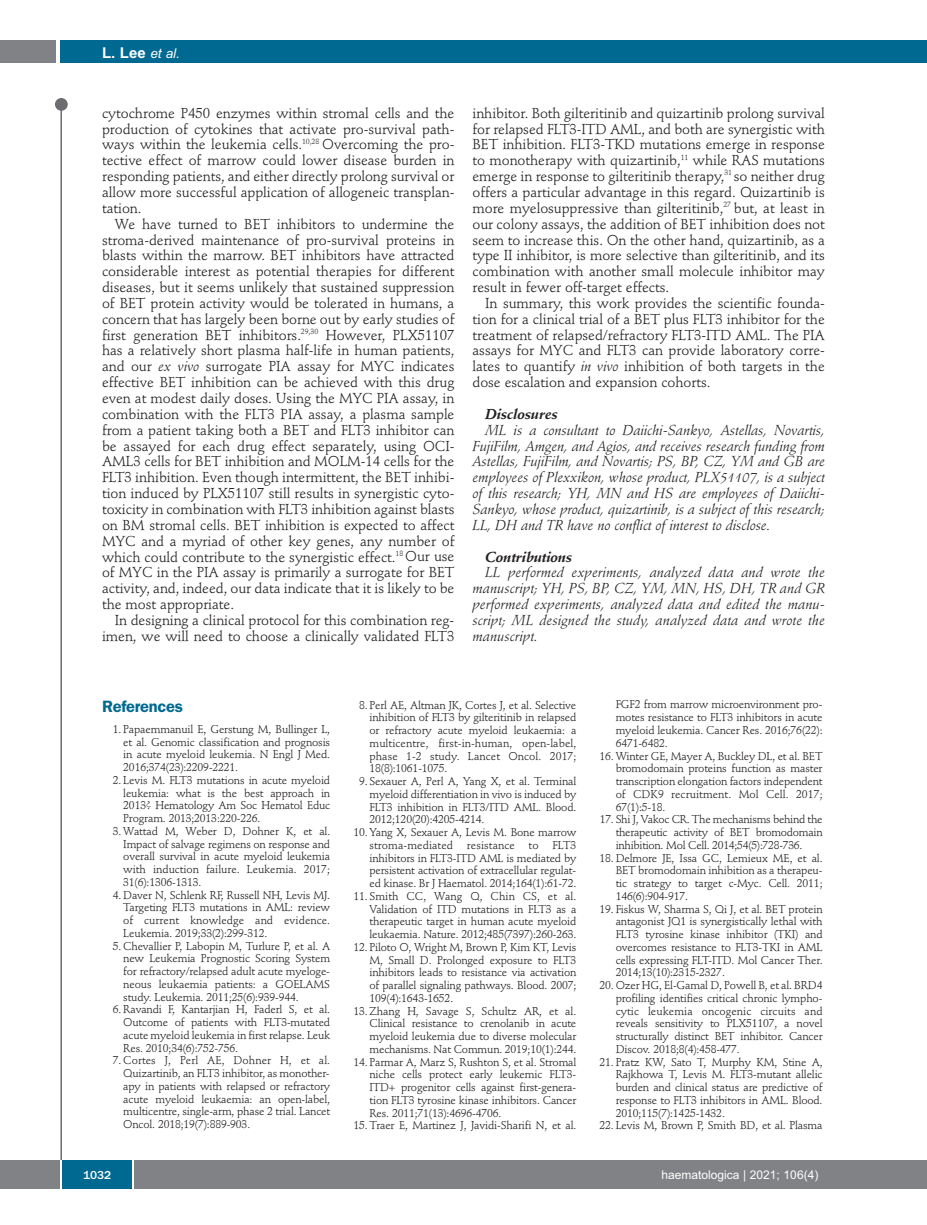
<style>
.page{position:relative;width:927px;height:1225px;background:#fff}
.page>*{position:absolute;margin:0;border:0;box-sizing:border-box;transform-origin:0 0}
.t1{font:600 16.5px "Franklin Gothic";letter-spacing:-.015em;color:#006991}
.t2{font:700 15px "Arial";color:#fff}
.t3{font:14.25px/15.9px "Stempel Schneidler";letter-spacing:-.005em;color:#231f20;text-align:justify}
.t4{font:italic 14.25px/15.9px "Stempel Schneidler";color:#231f20;text-align:justify}
.t5{font:italic 700 14.25px "Stempel Schneidler";letter-spacing:-.005em;color:#231f20}
.t6{font:12px "Arial";color:#fff}
.t7{font:500 12px "Franklin Gothic";color:#fff}
.t8{font:11.25px/12.8px "Stempel Schneidler";letter-spacing:-.015em;color:#231f20;text-align:justify}
.s1{font-weight:400;font-style:italic;font-size:13.5px}
.s2{font-style:italic}
</style>
<div class="page">
<div style="left:911px;top:40px;width:16px;height:22px;background:#006991"></div>
<div style="left:910px;top:1160px;width:17px;height:28px;background:#808285"></div>
<div style="left:55px;top:98px;width:13px;height:13px;background:#6c6d70;border-radius:50%"></div>
<hr style="left:60px;top:101px;width:2px;height:1061px;background:#6c6d70">
<div style="left:60px;top:40px;width:852px;height:22px;background:#006991"></div>
<div style="left:0;top:40px;width:56px;height:22px;background:#808285"></div>
<div style="left:0;top:1160px;width:911px;height:28px;background:#808285"></div>
<div style="left:62px;top:1160px;width:71px;height:28px;background:#006991"></div>
<hr style="left:60px;top:1160px;width:2px;height:28px;background:#fff">
<svg style="left:133px;top:1160px;width:1px;height:28px"></svg>
<h2 class="t2" style="left:102px;top:44px;width:79px">L. Lee <span class="s1">et al.</span></h2>
<p class="t3" style="left:102px;top:106px;width:354px">cytochrome P450 enzymes within stromal cells and the production of cytokines that activate pro-survival path&shy;ways within the leukemia cells.<sup>10,28</sup> Overcoming the pro&shy;tective effect of marrow could lower disease burden in responding patients, and either directly prolong survival or allow more successful application of allogeneic transplan&shy;tation.</p>
<p class="t3" style="left:102px;top:217px;width:354px;text-indent:13px">We have turned to BET inhibitors to undermine the stroma-derived maintenance of pro-survival proteins in blasts within the marrow. BET inhibitors have attracted considerable interest as potential therapies for different diseases, but it seems unlikely that sustained suppression of BET protein activity would be tolerated in humans, a concern that has largely been borne out by early studies of first generation BET inhibitors.<sup>29,30</sup> However, PLX51107 has a relatively short plasma half-life in human patients, and our <span class="s2">ex vivo</span> surrogate PIA assay for MYC indicates effective BET inhibition can be achieved with this drug even at modest daily doses. Using the MYC PIA assay, in combination with the FLT3 PIA assay, a plasma sample from a patient taking both a BET and FLT3 inhibitor can be assayed for each drug effect separately, using OCI-AML3 cells for BET inhibition and MOLM-14 cells for the FLT3 inhibition. Even though intermittent, the BET inhibi&shy;tion induced by PLX51107 still results in synergistic cyto&shy;toxicity in combination with FLT3 inhibition against blasts on BM stromal cells. BET inhibition is expected to affect MYC and a myriad of other key genes, any number of which could contribute to the synergistic effect.<sup>18</sup> Our use of MYC in the PIA assay is primarily a surrogate for BET activity, and, indeed, our data indicate that it is likely to be the most appropriate.</p>
<p class="t3" style="left:102px;top:613px;width:354px;text-align:right">In designing a clinical protocol for this combination reg&shy;imen, we will need to choose a clinically validated FLT3</p>
<p class="t3" style="left:472px;top:106px;width:354px">inhibitor. Both gilteritinib and quizartinib prolong survival for relapsed FLT3-ITD AML, and both are synergistic with BET inhibition. FLT3-TKD mutations emerge in response to monotherapy with quizartinib,<sup>11</sup> while RAS mutations emerge in response to gilteritinib therapy,<sup>31</sup> so neither drug offers a particular advantage in this regard. Quizartinib is more myelosuppressive than gilteritinib,<sup>27</sup> but, at least in our colony assays, the addition of BET inhibition does not seem to increase this. On the other hand, quizartinib, as a type II inhibitor, is more selective than gilteritinib, and its combination with another small molecule inhibitor may result in fewer off-target effects.</p>
<p class="t3" style="left:472px;top:296px;width:354px;text-indent:13px">In summary, this work provides the scientific founda&shy;tion for a clinical trial of a BET plus FLT3 inhibitor for the treatment of relapsed/refractory FLT3-ITD AML. The PIA assays for MYC and FLT3 can provide laboratory corre&shy;lates to quantify <span class="s2">in vivo</span> inhibition of both targets in the dose escalation and expansion cohorts.</p>
<p class="t5" style="left:485px;top:408px;width:74px">Disclosures</p>
<p class="t4" style="left:472px;top:423px;width:354px;text-indent:13px">ML is a consultant to Daiichi-Sankyo, Astellas, Novartis, FujiFilm, Amgen, and Agios, and receives research funding from Astellas, FujiFilm, and Novartis; PS, BP, CZ, YM and GB are employees of Plexxikon, whose product, PLX51107, is a subject of this research; YH, MN and HS are employees of Daiichi-Sankyo, whose product, quizartinib, is a subject of this research; LL, DH and TR have no conflict of interest to disclose.</p>
<p class="t5" style="left:485px;top:551px;width:89px">Contributions</p>
<p class="t4" style="left:472px;top:566px;width:354px;text-indent:13px">LL performed experiments, analyzed data and wrote the manuscript; YH, PS, BP, CZ, YM, MN, HS, DH, TR and GR performed experiments, analyzed data and edited the manu&shy;script; ML designed the study, analyzed data and wrote the manuscript.</p>
<h1 class="t1" style="left:102px;top:700px;width:82px">References</h1>
<p class="t8" style="left:123px;top:723px;width:208px;text-indent:-10px">1. Papaemmanuil E, Gerstung M, Bullinger L, et al. Genomic classification and prognosis in acute myeloid leukemia. N Engl J Med.<br>2016;374(23):2209-2221.</p>
<p class="t8" style="left:123px;top:774px;width:208px;text-indent:-10px">2. Levis M. FLT3 mutations in acute myeloid leukemia: what is the best approach in 2013? Hematology Am Soc Hematol Educ Program. 2013;2013:220-226.</p>
<p class="t8" style="left:123px;top:825px;width:208px;text-indent:-10px">3. Wattad M, Weber D, Dohner K, et al.<br>Impact of salvage regimens on response and overall survival in acute myeloid leukemia with induction failure. Leukemia. 2017; 31(6):1306-1313.</p>
<p class="t8" style="left:123px;top:889px;width:208px;text-indent:-10px">4. Daver N, Schlenk RF, Russell NH, Levis MJ.<br>Targeting FLT3 mutations in AML: review of current knowledge and evidence.<br>Leukemia. 2019;33(2):299-312.</p>
<p class="t8" style="left:123px;top:940px;width:208px;text-indent:-10px">5. Chevallier P, Labopin M, Turlure P, et al. A new Leukemia Prognostic Scoring System for refractory/relapsed adult acute myeloge&shy;neous leukaemia patients: a GOELAMS study. Leukemia. 2011;25(6):939-944.</p>
<p class="t8" style="left:123px;top:1004px;width:208px;text-indent:-10px">6. Ravandi F, Kantarjian H, Faderl S, et al.<br>Outcome of patients with FLT3-mutated acute myeloid leukemia in first relapse. Leuk Res. 2010;34(6):752-756.</p>
<p class="t8" style="left:123px;top:1055px;width:208px;text-indent:-10px">7. Cortes J, Perl AE, Dohner H, et al.<br>Quizartinib, an FLT3 inhibitor, as monother&shy;apy in patients with relapsed or refractory acute myeloid leukaemia: an open-label, multicentre, single-arm, phase 2 trial. Lancet Oncol. 2018;19(7):889-903.</p>
<p class="t8" style="left:369px;top:699px;width:208px;text-indent:-10px">8. Perl AE, Altman JK, Cortes J, et al. Selective inhibition of FLT3 by gilteritinib in relapsed or refractory acute myeloid leukaemia: a multicentre, first-in-human, open-label, phase 1-2 study. Lancet Oncol. 2017; 18(8):1061-1075.</p>
<p class="t8" style="left:369px;top:776px;width:208px;text-indent:-10px">9. Sexauer A, Perl A, Yang X, et al. Terminal myeloid differentiation in vivo is induced by FLT3 inhibition in FLT3/ITD AML. Blood.<br>2012;120(20):4205-4214.</p>
<p class="t8" style="left:369px;top:827px;width:208px;text-indent:-16px">10. Yang X, Sexauer A, Levis M. Bone marrow stroma-mediated resistance to FLT3 inhibitors in FLT3-ITD AML is mediated by persistent activation of extracellular regulat&shy;ed kinase. Br J Haematol. 2014;164(1):61-72.</p>
<p class="t8" style="left:369px;top:890px;width:208px;text-indent:-16px">11. Smith CC, Wang Q, Chin CS, et al.<br>Validation of ITD mutations in FLT3 as a therapeutic target in human acute myeloid leukaemia. Nature. 2012;485(7397):260-263.</p>
<p class="t8" style="left:369px;top:941px;width:208px;text-indent:-16px">12. Piloto O, Wright M, Brown P, Kim KT, Levis M, Small D. Prolonged exposure to FLT3 inhibitors leads to resistance via activation of parallel signaling pathways. Blood. 2007; 109(4):1643-1652.</p>
<p class="t8" style="left:369px;top:1005px;width:208px;text-indent:-16px">13. Zhang H, Savage S, Schultz AR, et al.<br>Clinical resistance to crenolanib in acute myeloid leukemia due to diverse molecular mechanisms. Nat Commun. 2019;10(1):244.</p>
<p class="t8" style="left:369px;top:1056px;width:208px;text-indent:-16px">14. Parmar A, Marz S, Rushton S, et al. Stromal niche cells protect early leukemic FLT3- ITD+ progenitor cells against first-genera&shy;tion FLT3 tyrosine kinase inhibitors. Cancer Res. 2011;71(13):4696-4706.</p>
<p class="t8" style="left:353px;top:1120px;width:225px">15. Traer E, Martinez J, Javidi-Sharifi N, et al.</p>
<p class="t8" style="left:616px;top:699px;width:208px">FGF2 from marrow microenvironment pro&shy;motes resistance to FLT3 inhibitors in acute myeloid leukemia. Cancer Res. 2016;76(22):<br>6471-6482.</p>
<p class="t8" style="left:616px;top:750px;width:208px;text-indent:-16px">16. Winter GE, Mayer A, Buckley DL, et al. BET bromodomain proteins function as master transcription elongation factors independent of CDK9 recruitment. Mol Cell. 2017; 67(1):5-18.</p>
<p class="t8" style="left:616px;top:814px;width:208px;text-indent:-16px">17. Shi J, Vakoc CR. The mechanisms behind the therapeutic activity of BET bromodomain inhibition. Mol Cell. 2014;54(5):728-736.</p>
<p class="t8" style="left:616px;top:852px;width:208px;text-indent:-16px">18. Delmore JE, Issa GC, Lemieux ME, et al.<br>BET bromodomain inhibition as a therapeu&shy;tic strategy to target c-Myc. Cell. 2011; 146(6):904-917.</p>
<p class="t8" style="left:616px;top:903px;width:208px;text-indent:-16px">19. Fiskus W, Sharma S, Qi J, et al. BET protein antagonist JQ1 is synergistically lethal with FLT3 tyrosine kinase inhibitor (TKI) and overcomes resistance to FLT3-TKI in AML cells expressing FLT-ITD. Mol Cancer Ther.<br>2014;13(10):2315-2327.</p>
<p class="t8" style="left:616px;top:980px;width:208px;text-indent:-16px">20. Ozer HG, El-Gamal D, Powell B, et al. BRD4 profiling identifies critical chronic lympho&shy;cytic leukemia oncogenic circuits and reveals sensitivity to PLX51107, a novel structurally distinct BET inhibitor. Cancer Discov. 2018;8(4):458-477.</p>
<p class="t8" style="left:616px;top:1056px;width:208px;text-indent:-16px">21. Pratz KW, Sato T, Murphy KM, Stine A, Rajkhowa T, Levis M. FLT3-mutant allelic burden and clinical status are predictive of response to FLT3 inhibitors in AML. Blood.<br>2010;115(7):1425-1432.</p>
<p class="t8" style="left:600px;top:1120px;width:225px">22. Levis M, Brown P, Smith BD, et al. Plasma</p>
<p class="t7" style="left:83px;top:1167px;width:30px">1032</p>
<p class="t6" style="left:661px;top:1167px;width:158px">haematologica | 2021; 106(4)</p>
</div>
